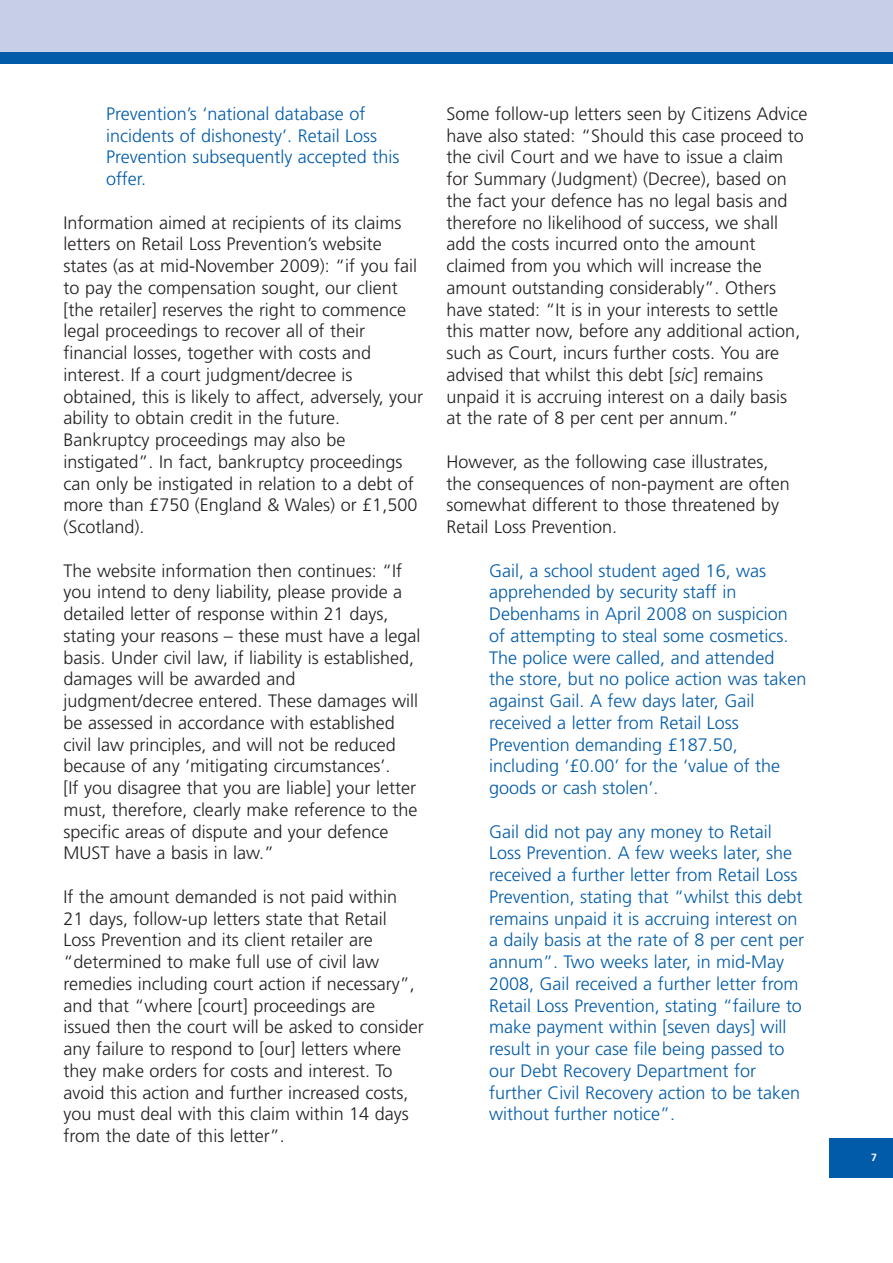
<style>
.page{position:relative;width:893px;height:1263px;background:#fff}
.page>*{position:absolute;margin:0;border:0;box-sizing:border-box;transform-origin:0 0}
.t1{font:300 18px/21.8px "Frutiger";color:#231f20}
.t2{font:300 18px/21.8px "Frutiger";color:#015ba9}
.t3{font:700 10.5px "Frutiger";color:#fff}
.s1{font-style:italic}
</style>
<div class="page">
<div style="left:829px;top:1139px;width:63px;height:39px;background:#015ba9"></div>
<div style="left:0;top:0;width:892px;height:64px;background:#015ba9"></div>
<div style="left:0;top:0;width:892px;height:51px;background:#c6cee8"></div>
<p class="t2" style="left:106px;top:104px;width:295px">Prevention’s ‘national database of incidents of dishonesty’. Retail Loss<br>Prevention subsequently accepted this offer.</p>
<p class="t1" style="left:64px;top:213px;width:361px">Information aimed at recipients of its claims letters on Retail Loss Prevention’s website states (as at mid-November 2009): “if you fail to pay the compensation sought, our client [the retailer] reserves the right to commence legal proceedings to recover all of their financial losses, together with costs and interest. If a court judgment/decree is obtained, this is likely to affect, adversely, your ability to obtain credit in the future.<br>Bankruptcy proceedings may also be instigated”. In fact, bankruptcy proceedings can only be instigated in relation to a debt of more than £750 (England &amp; Wales) or £1,500 (Scotland).</p>
<p class="t1" style="left:64px;top:561px;width:358px">The website information then continues: “If you intend to deny liability, please provide a detailed letter of response within 21 days, stating your reasons – these must have a legal basis. Under civil law, if liability is established, damages will be awarded and judgment/decree entered. These damages will be assessed in accordance with established civil law principles, and will not be reduced because of any ‘mitigating circumstances’.<br>[If you disagree that you are liable] your letter must, therefore, clearly make reference to the specific areas of dispute and your defence MUST have a basis in law.”</p>
<p class="t1" style="left:64px;top:887px;width:361px">If the amount demanded is not paid within<br>21 days, follow-up letters state that Retail<br>Loss Prevention and its client retailer are “determined to make full use of civil law remedies including court action if necessary”, and that “where [court] proceedings are issued then the court will be asked to consider any failure to respond to [our] letters where they make orders for costs and interest. To avoid this action and further increased costs, you must deal with this claim within 14 days from the date of this letter”.</p>
<p class="t1" style="left:446px;top:104px;width:362px">Some follow-up letters seen by Citizens Advice have also stated: “Should this case proceed to the civil Court and we have to issue a claim for Summary (Judgment) (Decree), based on the fact your defence has no legal basis and therefore no likelihood of success, we shall add the costs incurred onto the amount claimed from you which will increase the amount outstanding considerably”. Others have stated: “It is in your interests to settle this matter now, before any additional action, such as Court, incurs further costs. You are advised that whilst this debt [<span class="s1">sic</span>] remains unpaid it is accruing interest on a daily basis<br>at the rate of 8 per cent per annum.”</p>
<p class="t1" style="left:446px;top:452px;width:345px">However, as the following case illustrates, the consequences of non-payment are often somewhat different to those threatened by Retail Loss Prevention.</p>
<p class="t2" style="left:489px;top:561px;width:319px">Gail, a school student aged 16, was apprehended by security staff in Debenhams in April 2008 on suspicion of attempting to steal some cosmetics.<br>The police were called, and attended<br>the store, but no police action was taken against Gail. A few days later, Gail received a letter from Retail Loss Prevention demanding £187.50, including ‘£0.00’ for the ‘value of the goods or cash stolen’.</p>
<p class="t2" style="left:489px;top:822px;width:316px">Gail did not pay any money to Retail Loss Prevention. A few weeks later, she received a further letter from Retail Loss Prevention, stating that “whilst this debt remains unpaid it is accruing interest on a daily basis at the rate of 8 per cent per annum”. Two weeks later, in mid-May 2008, Gail received a further letter from Retail Loss Prevention, stating “failure to make payment within [seven days] will result in your case file being passed to our Debt Recovery Department for further Civil Recovery action to be taken without further notice”.</p>
<p class="t3" style="left:871px;top:1153px;width:7px">7</p>
</div>
